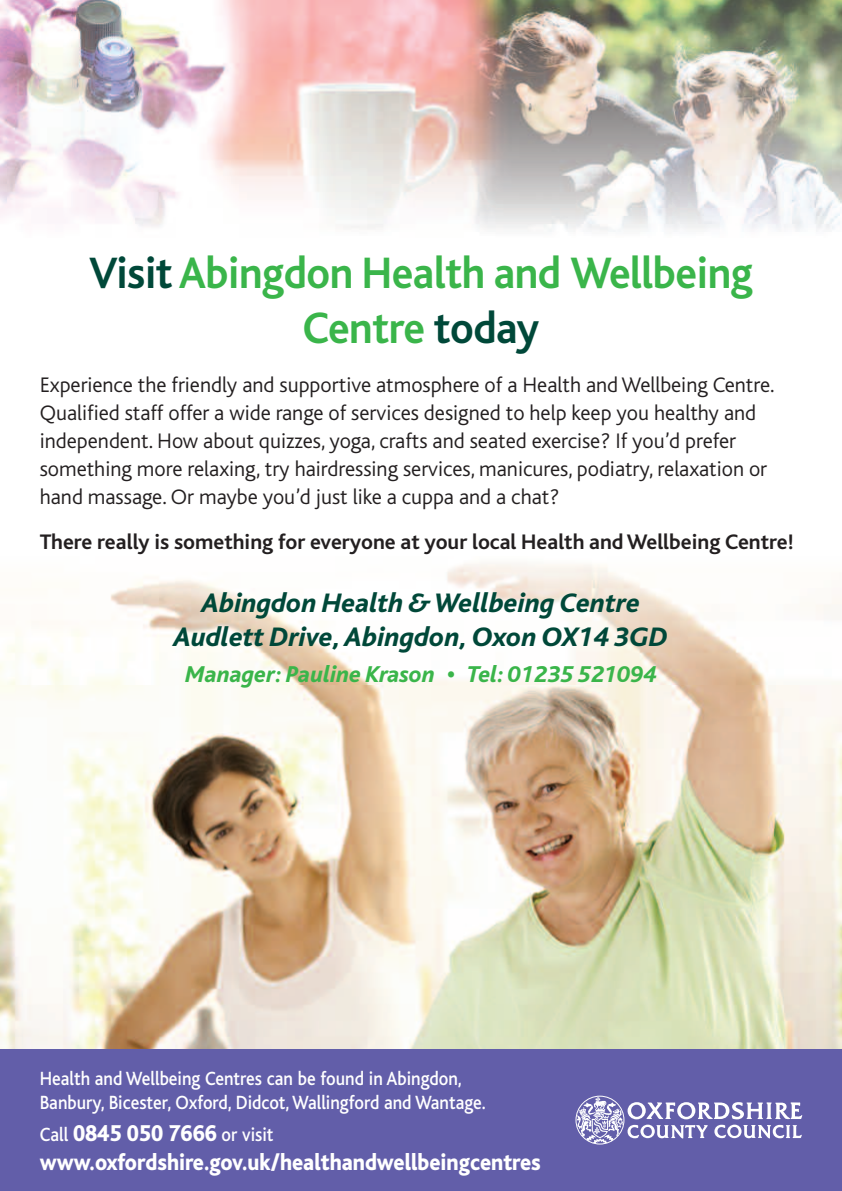
<style>
.page{position:relative;width:842px;height:1191px;background:#fff}
.page>*{position:absolute;margin:0;border:0;box-sizing:border-box;transform-origin:0 0}
.t1{font:700 46px/55.2px "Bliss";letter-spacing:-.01em;color:#3ab54a;text-align:center;scale:.95 1}
.t2{font:italic 800 28px/33.6px "Bliss";color:#004839;text-align:center}
.t3{font:800 24px "Bliss";color:#fff;scale:.9 1}
.t4{font:italic 800 24px "Bliss";color:#3ab54a}
.t5{font:300 22px/28px "Bliss";color:#231f20}
.t6{font:700 22px "Bliss";color:#231f20}
.t7{font:500 20px/24px "Bliss";color:#fff;scale:.9 1}
.s1{color:#004839}
.s2{font-weight:800;font-size:24px}
</style>
<div class="page">
<img style="left:0;top:684px;width:842px;height:365px">
<div style="left:0;top:1049px;width:842px;height:142px;background:#625ea9"></div>
<img style="left:0;top:563px;width:842px;height:121px">
<svg style="left:575px;top:1095px;width:227px;height:49px"></svg>
<img style="left:0;top:0;width:842px;height:232px">
<h1 class="t1" style="left:89px;top:250px;width:700px"><span class="s1">Visit</span>Abingdon Health and Wellbeing<br>Centre <span class="s1">today</span></h1>
<p class="t5" style="left:40px;top:373px;width:736px">Experience the friendly and supportive atmosphere of a Health andWellbeing Centre.<br>Qualified staff offer a wide range of services designed to help keep you healthy and independent. How about quizzes, yoga, crafts and seated exercise? If you’d prefer something more relaxing, try hairdressing services, manicures, podiatry, relaxation or hand massage. Or maybe you’d just like a cuppa and a chat?</p>
<p class="t6" style="left:40px;top:535px;width:756px">There really is something for everyone at your local Health andWellbeing Centre!</p>
<p class="t2" style="left:174px;top:589px;width:496px">Abingdon Health &amp;Wellbeing Centre<br>Audlett Drive,Abingdon,Oxon OX14 3GD</p>
<p class="t4" style="left:185px;top:666px;width:473px">Manager: Pauline Krason • Tel: 01235 521094</p>
<p class="t7" style="left:40px;top:1068px;width:497px">Health and Wellbeing Centres can be found in Abingdon,<br>Banbury, Bicester, Oxford, Didcot,Wallingford and Wantage.</p>
<p class="t7" style="left:40px;top:1124px;width:261px">Call <span class="s2">0845 050 7666</span> or visit</p>
<p class="t3" style="left:40px;top:1153px;width:558px">www.oxfordshire.gov.uk/healthandwellbeingcentres</p>
</div>
